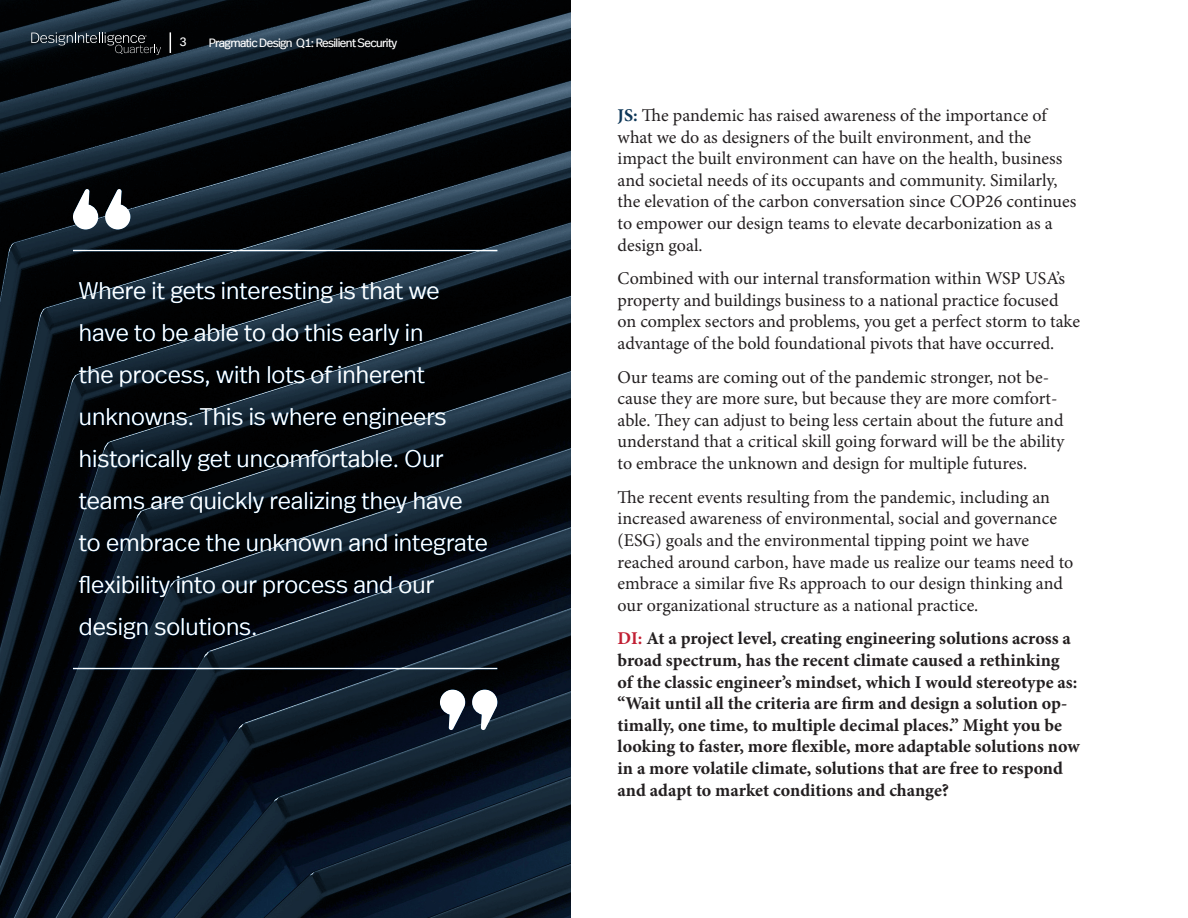
<style>
.page{position:relative;width:1188px;height:918px;background:#fff}
.page>*{position:absolute;margin:0;border:0;box-sizing:border-box;transform-origin:0 0}
.HTML_Preformatted{font:300 24px/42px "Real Head Offc";color:#fff}
.t1{font:18px/21.6px "Minion Pro";letter-spacing:-.005em;color:#231f20}
.t2{font:700 18px/21.6px "Minion Pro";color:#231f20}
.t3{font:12px "Real Head Offc";letter-spacing:-.05em;color:#fff}
.s1{font-weight:700;color:#0e3758}
.s2{color:#c11f33}
</style>
<div class="page">
<svg style="left:0;top:1px;width:570px;height:917px;background:#0e171f"></svg>
<svg style="left:31px;top:32px;width:130px;height:23px;background:#242a2e"></svg>
<svg style="left:170px;top:32px;width:1px;height:21px"></svg>
<p class="t3" style="left:180px;top:35px;width:9px">3</p>
<p class="t3" style="left:209px;top:35px;width:190px">Pragmatic Design Q1: Resilient Security</p>
<p class="HTML_Preformatted" style="left:79px;top:270px;width:411px">Where it gets interesting is that we have to be able to do this early in<br>the process, with lots of inherent unknowns. This is where engineers historically get uncomfortable. Our teams are quickly realizing they have to embrace the unknown and integrate flexibility into our process and our design solutions.</p>
<p class="t1" style="left:618px;top:105px;width:460px"><span class="s1">JS:</span> The pandemic has raised awareness of the importance of what we do as designers of the built environment, and the impact the built environment can have on the health, business and societal needs of its occupants and community. Similarly, the elevation of the carbon conversation since COP26 continues to empower our design teams to elevate decarbonization as a design goal.</p>
<p class="t1" style="left:618px;top:268px;width:464px">Combined with our internal transformation within WSP USA’s property and buildings business to a national practice focused on complex sectors and problems, you get a perfect storm to take advantage of the bold foundational pivots that have occurred.</p>
<p class="t1" style="left:618px;top:366px;width:448px">Our teams are coming out of the pandemic stronger, not be&shy;cause they are more sure, but because they are more comfort&shy;able. They can adjust to being less certain about the future and understand that a critical skill going forward will be the ability to embrace the unknown and design for multiple futures.</p>
<p class="t1" style="left:618px;top:486px;width:457px">The recent events resulting from the pandemic, including an increased awareness of environmental, social and governance (ESG) goals and the environmental tipping point we have reached around carbon, have made us realize our teams need to embrace a similar five Rs approach to our design thinking and our organizational structure as a national practice.</p>
<p class="t2" style="left:618px;top:628px;width:464px"><span class="s2">DI:</span> At a project level, creating engineering solutions across a broad spectrum, has the recent climate caused a rethinking<br>of the classic engineer’s mindset, which I would stereotype as: “Wait until all the criteria are firm and design a solution op&shy;timally, one time, to multiple decimal places.” Might you be looking to faster, more flexible, more adaptable solutions now in a more volatile climate, solutions that are free to respond and adapt to market conditions and change?</p>
</div>
